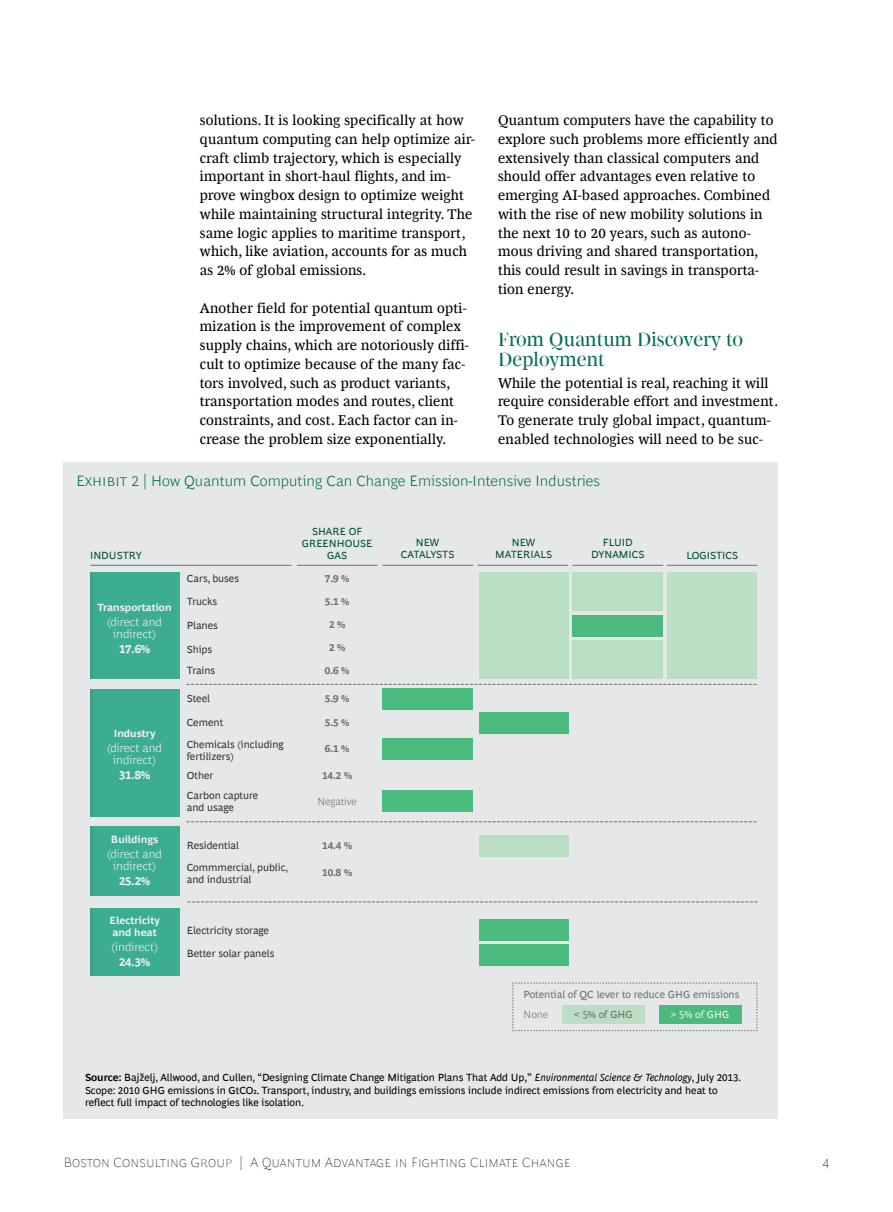
<style>
.page{position:relative;width:893px;height:1212px;background:#fff}
.page>*{position:absolute;margin:0;border:0;box-sizing:border-box;transform-origin:0 0}
.t1{font:19.5px/20.2px "Henderson BCG Serif Head";letter-spacing:.005em;color:#006f51}
.t2{font:300 15px "Henderson BCG Sans";letter-spacing:.005em;color:#006f51}
.t3{font:14.25px/18.8px "Henderson BCG Serif";letter-spacing:.015em;color:#000}
.t4{font:100 13.5px "Henderson BCG Sans";letter-spacing:.01em;color:#000}
.t5{font:300 12px/12px "Henderson BCG Sans";color:#f2f2f3;text-align:center}
.t6{font:700 12px "Henderson BCG Sans";color:#f2f2f3}
.t7{font:10.5px/12.8px "Henderson BCG Sans";color:#000}
.t8{font:10.5px/12px "Henderson BCG Sans";color:#333}
.t9{font:10.5px/12px "Henderson BCG Sans";color:#03542f;text-align:center}
.t10{font:700 10.5px/12px "Henderson BCG Sans";color:#f2f2f3}
.t11{font:10.5px "Henderson BCG Sans";color:#707071}
.t12{font:700 10.5px "Henderson BCG Sans";color:#707071}
.t13{font:300 10.5px "Henderson BCG Sans";color:#707071}
.t14{font:10.5px "Henderson BCG Sans";color:#f2f2f3}
.s1{font-weight:700}
.s2{font-style:italic}
</style>
<div class="page">
<div style="left:64px;top:463px;width:714px;height:656px;background:#e6e7e8"></div>
<div style="left:382px;top:688px;width:91px;height:22px;background:#4bba7d"></div>
<div style="left:479px;top:712px;width:89px;height:22px;background:#4bba7d"></div>
<div style="left:382px;top:738px;width:91px;height:22px;background:#4bba7d"></div>
<div style="left:572px;top:615px;width:91px;height:22px;background:#4bba7d"></div>
<div style="left:479px;top:919px;width:89px;height:21px;background:#4bba7d"></div>
<div style="left:382px;top:790px;width:91px;height:22px;background:#4bba7d"></div>
<div style="left:479px;top:945px;width:89px;height:21px;background:#4bba7d"></div>
<div style="left:479px;top:835px;width:89px;height:21px;background:#badfc5"></div>
<div style="left:572px;top:641px;width:91px;height:38px;background:#badfc5"></div>
<div style="left:572px;top:573px;width:91px;height:38px;background:#badfc5"></div>
<div style="left:479px;top:573px;width:89px;height:106px;background:#badfc5"></div>
<div style="left:668px;top:573px;width:89px;height:106px;background:#badfc5"></div>
<hr style="left:382px;top:565px;width:91px;height:1px;background:#707071">
<hr style="left:90px;top:565px;width:202px;height:1px;background:#707071">
<svg style="left:187px;top:684px;width:570px;height:1px"></svg>
<svg style="left:187px;top:821px;width:570px;height:1px"></svg>
<svg style="left:188px;top:902px;width:570px;height:1px"></svg>
<hr style="left:297px;top:565px;width:80px;height:1px;background:#707071">
<hr style="left:477px;top:565px;width:91px;height:1px;background:#707071">
<hr style="left:572px;top:565px;width:91px;height:1px;background:#707071">
<hr style="left:667px;top:565px;width:91px;height:1px;background:#707071">
<div style="left:90px;top:573px;width:90px;height:106px;background:#3cad93"></div>
<div style="left:90px;top:908px;width:90px;height:67px;background:#3cad93"></div>
<svg style="left:512px;top:983px;width:246px;height:48px"></svg>
<div style="left:90px;top:826px;width:90px;height:70px;background:#3cad93"></div>
<div style="left:90px;top:690px;width:90px;height:127px;background:#3cad93"></div>
<hr style="left:90px;top:573px;width:3px;height:106px;background:#333">
<hr style="left:90px;top:908px;width:3px;height:67px;background:#333">
<hr style="left:90px;top:826px;width:3px;height:70px;background:#333">
<hr style="left:90px;top:690px;width:3px;height:127px;background:#333">
<p class="t3" style="left:200px;top:110px;width:277px">solutions. It is looking specifically at how quantum computing can help optimize air&shy;craft climb trajectory, which is especially important in short-haul flights, and im&shy;prove wingbox design to optimize weight while maintaining structural integrity. The same logic applies to maritime transport, which, like aviation, accounts for as much as 2% of global emissions.</p>
<p class="t3" style="left:200px;top:297px;width:270px">Another field for potential quantum opti&shy;mization is the improvement of complex supply chains, which are notoriously diffi&shy;cult to optimize because of the many fac&shy;tors involved, such as product variants, transportation modes and routes, client constraints, and cost. Each factor can in&shy;crease the problem size exponentially.</p>
<p class="t3" style="left:498px;top:110px;width:281px">Quantum computers have the capability to explore such problems more efficiently and extensively than classical computers and should offer advantages even relative to emerging AI-based approaches. Combined with the rise of new mobility solutions in the next 10 to 20 years, such as autono&shy;mous driving and shared transportation, this could result in savings in transporta&shy;tion energy.</p>
<h1 class="t1" style="left:498px;top:328px;width:247px">From Quantum Discovery to<br>Deployment</h1>
<p class="t3" style="left:498px;top:372px;width:282px">While the potential is real, reaching it will require considerable effort and investment.<br>To generate truly global impact, quantum&shy;enabled technologies will need to be suc-</p>
<p class="t2" style="left:77px;top:470px;width:525px">Exhibit 2 | How Quantum Computing Can Change Emission-Intensive Industries</p>
<p class="t9" style="left:90px;top:548px;width:53px">INDUSTRY</p>
<p class="t10" style="left:98px;top:601px;width:75px">Transportation</p>
<p class="t5" style="left:107px;top:615px;width:56px">(direct and indirect)</p>
<p class="t6" style="left:119px;top:640px;width:33px">17.6%</p>
<p class="t10" style="left:114px;top:726px;width:43px">Industry</p>
<p class="t5" style="left:107px;top:740px;width:56px">(direct and indirect)</p>
<p class="t6" style="left:119px;top:766px;width:33px">31.8%</p>
<p class="t10" style="left:111px;top:833px;width:49px">Buildings</p>
<p class="t5" style="left:107px;top:847px;width:56px">(direct and indirect)</p>
<p class="t6" style="left:119px;top:872px;width:33px">25.2%</p>
<p class="t10" style="left:110px;top:914px;width:52px">Electricity and heat</p>
<p class="t5" style="left:111px;top:940px;width:48px">(indirect)</p>
<p class="t6" style="left:119px;top:953px;width:33px">24.3%</p>
<p class="t9" style="left:302px;top:524px;width:72px">SHARE OF<br>GREENHOUSE<br>GAS</p>
<p class="t9" style="left:495px;top:536px;width:58px">NEW<br>MATERIALS</p>
<p class="t9" style="left:401px;top:536px;width:55px">NEW<br>CATALYSTS</p>
<p class="t8" style="left:187px;top:571px;width:54px">Cars, buses</p>
<p class="t12" style="left:325px;top:570px;width:26px">7.9 %</p>
<p class="t8" style="left:187px;top:619px;width:33px">Planes</p>
<p class="t12" style="left:329px;top:617px;width:18px">2 %</p>
<p class="t8" style="left:187px;top:664px;width:30px">Trains</p>
<p class="t12" style="left:325px;top:663px;width:26px">0.6 %</p>
<p class="t8" style="left:187px;top:595px;width:32px">Trucks</p>
<p class="t12" style="left:325px;top:593px;width:26px">5.1 %</p>
<p class="t8" style="left:187px;top:642px;width:27px">Ships</p>
<p class="t12" style="left:329px;top:640px;width:18px">2 %</p>
<p class="t8" style="left:187px;top:692px;width:25px">Steel</p>
<p class="t12" style="left:325px;top:691px;width:26px">5.9 %</p>
<p class="t8" style="left:187px;top:716px;width:38px">Cement</p>
<p class="t12" style="left:325px;top:715px;width:26px">5.5 %</p>
<p class="t8" style="left:187px;top:737px;width:99px">Chemicals (including fertilizers)</p>
<p class="t12" style="left:325px;top:741px;width:26px">6.1 %</p>
<p class="t8" style="left:187px;top:788px;width:73px">Carbon capture and usage</p>
<p class="t13" style="left:317px;top:793px;width:41px">Negative</p>
<p class="t8" style="left:187px;top:768px;width:28px">Other</p>
<p class="t12" style="left:322px;top:767px;width:31px">14.2 %</p>
<p class="t8" style="left:187px;top:833px;width:103px;line-height:22.4px">Residential<br>Commmercial, public,</p>
<p class="t8" style="left:187px;top:873px;width:66px">and industrial</p>
<p class="t8" style="left:187px;top:924px;width:84px">Electricity storage</p>
<p class="t8" style="left:187px;top:946px;width:89px">Better solar panels</p>
<p class="t12" style="left:322px;top:837px;width:31px">14.4 %</p>
<p class="t12" style="left:322px;top:864px;width:31px">10.8 %</p>
<p class="t9" style="left:591px;top:536px;width:55px">FLUID<br>DYNAMICS</p>
<p class="t9" style="left:686px;top:548px;width:53px">LOGISTICS</p>
<p class="t11" style="left:524px;top:987px;width:217px">Potential of QC lever to reduce GHG emissions</p>
<p class="t13" style="left:524px;top:1006px;width:26px">None</p>
<p class="t11" style="left:574px;top:1006px;width:60px">&lt; 5% of GHG</p>
<p class="t14" style="left:671px;top:1006px;width:60px">&gt; 5% of GHG</p>
<p class="t7" style="left:85px;top:1070px;width:658px"><span class="s1">Source:</span> Bajželj, Allwood, and Cullen, “Designing Climate Change Mitigation Plans That Add Up,” <span class="s2">Environmental Science &amp; Technology</span>, July 2013.<br>Scope: 2010 GHG emissions in GtCO2. Transport, industry, and buildings emissions include indirect emissions from electricity and heat to reflect full impact of technologies like isolation.</p>
<p class="t4" style="left:64px;top:1152px;width:508px">Boston Consulting Group | A Quantum Advantage in Fighting Climate Change</p>
<p class="t4" style="left:822px;top:1152px;width:9px">4</p>
</div>
